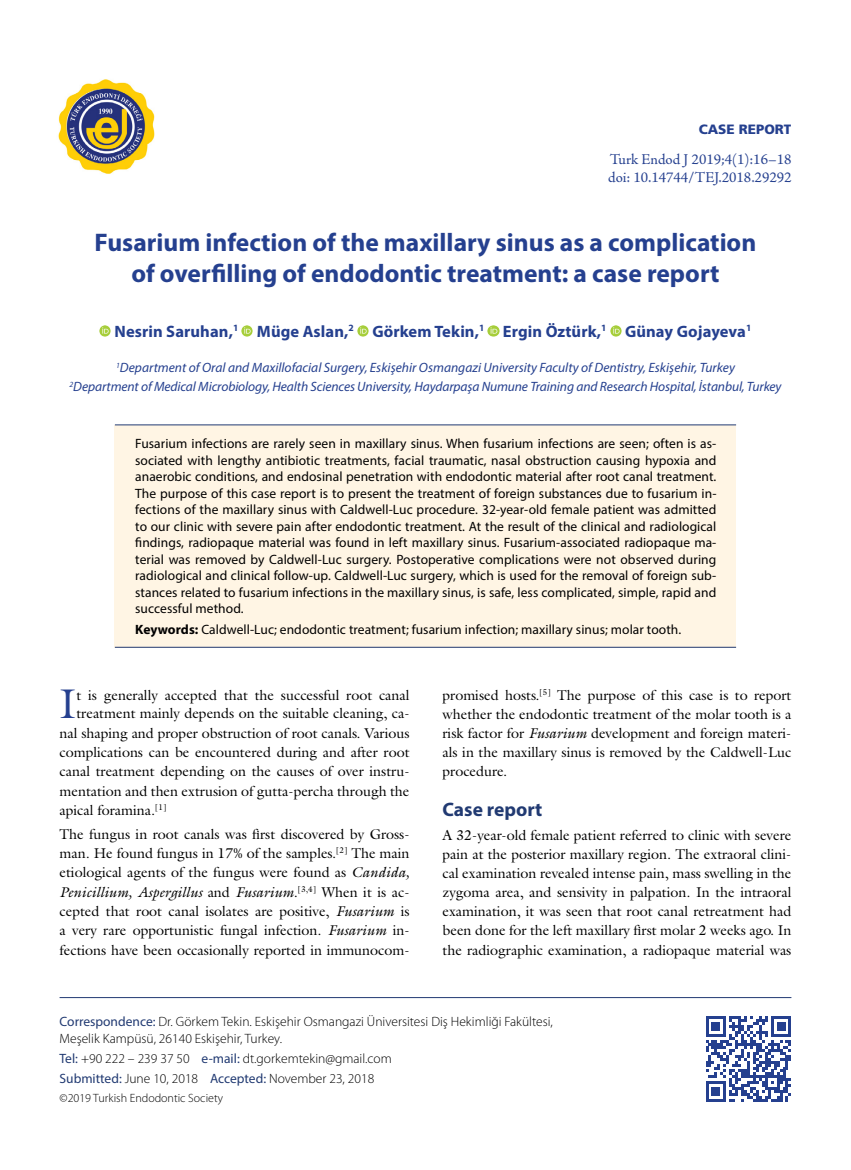
<style>
.page{position:relative;width:851px;height:1170px;background:#fff}
.page>*{position:absolute;margin:0;border:0;box-sizing:border-box;transform-origin:0 0}
.t1{font:41.85px "Galliard Normal Tr";color:#25408f}
.t2{font:700 25.5px/30.6px "Myriad Pro";color:#25408f;text-align:center}
.t3{font:700 19.5px "Myriad Pro";color:#213a72}
.t4{font:700 16.5px "Myriad Pro";letter-spacing:.005em;color:#25408f}
.t5{font:15px/18px "Adobe Jenson Pro";color:#25408f}
.t6{font:14.25px/19.2px "Galliard Normal Tr";color:#000;text-align:justify}
.t7{font:14.25px "Galliard Italic Tr";color:#000}
.t8{font:13.5px/16.5px "Myriad Pro";letter-spacing:.005em;color:#000;text-align:justify}
.t9{font:italic 13.5px/19.2px "Myriad Pro";letter-spacing:-.01em;color:#25408f;text-align:center}
.t10{font:300 13.5px/16.2px "Myriad Pro";color:#000}
.t11{font:13.5px "Frutiger Black Nr Tr";color:#25408f}
.t12{font:300 12px "Myriad Pro";color:#000}
.s1{font-weight:700}
.s2{font-family:"Galliard Italic Tr"}
.s3{font-family:"Galliard Normal Tr"}
.s4{font-weight:400;color:#213a72}
</style>
<div class="page">
<hr style="left:60px;top:997px;width:731px;height:1px;background:#213a72">
<svg style="left:99px;top:325px;width:12px;height:11px"></svg>
<svg style="left:242px;top:325px;width:11px;height:11px"></svg>
<svg style="left:357px;top:325px;width:11px;height:11px"></svg>
<svg style="left:488px;top:325px;width:11px;height:11px"></svg>
<svg style="left:610px;top:325px;width:11px;height:11px"></svg>
<div style="left:115px;top:425px;width:621px;height:222px;background:#fff5e4"></div>
<hr style="left:115px;top:424px;width:621px;height:1px;background:#213a72">
<hr style="left:115px;top:647px;width:621px;height:1px;background:#213a72">
<img style="left:58px;top:79px;width:97px;height:95px">
<svg style="left:706px;top:1016px;width:85px;height:85px"></svg>
<p class="t11" style="left:698px;top:121px;width:94px">CASE REPORT</p>
<p class="t5" style="left:608px;top:150px;width:185px">Turk Endod J 2019;4(1):16–18 doi: 10.14744/TEJ.2018.29292</p>
<h2 class="t2" style="left:95px;top:226px;width:663px">Fusarium infection of the maxillary sinus as a complication of overfilling of endodontic treatment: a case report</h2>
<p class="t4" style="left:114px;top:320px;width:638px">Nesrin Saruhan,<sup>1</sup> Müge Aslan,<sup>2</sup> Görkem Tekin,<sup>1</sup> Ergin Öztürk,<sup>1</sup> Günay Gojayeva<sup>1</sup></p>
<p class="t9" style="left:69px;top:358px;width:713px"><sup>1</sup>Department of Oral and Maxillofacial Surgery, Eskişehir Osmangazi University Faculty of Dentistry, Eskişehir, Turkey<br><sup>2</sup>Department of Medical Microbiology, Health Sciences University, Haydarpaşa Numune Training and Research Hospital, İstanbul, Turkey</p>
<p class="t8" style="left:135px;top:435px;width:582px">Fusarium infections are rarely seen in maxillary sinus. When fusarium infections are seen; often is as&shy;sociated with lengthy antibiotic treatments, facial traumatic, nasal obstruction causing hypoxia and anaerobic conditions, and endosinal penetration with endodontic material after root canal treatment.<br>The purpose of this case report is to present the treatment of foreign substances due to fusarium in&shy;fections of the maxillary sinus with Caldwell-Luc procedure. 32-year-old female patient was admitted to our clinic with severe pain after endodontic treatment. At the result of the clinical and radiological findings, radiopaque material was found in left maxillary sinus. Fusarium-associated radiopaque ma&shy;terial was removed by Caldwell-Luc surgery. Postoperative complications were not observed during radiological and clinical follow-up. Caldwell-Luc surgery, which is used for the removal of foreign sub&shy;stances related to fusarium infections in the maxillary sinus, is safe, less complicated, simple, rapid and successful method.</p>
<p class="t8" style="left:135px;top:621px;width:547px"><span class="s1">Keywords:</span> Caldwell-Luc; endodontic treatment; fusarium infection; maxillary sinus; molar tooth.</p>
<h1 class="t1" style="left:60px;top:677px;width:18px">I</h1>
<p class="t6" style="left:76px;top:685px;width:334px">t is generally accepted that the successful root canal</p>
<p class="t6" style="left:76px;top:703px;width:334px">treatment mainly depends on the suitable cleaning, ca-</p>
<p class="t6" style="left:60px;top:723px;width:351px">nal shaping and proper obstruction of root canals. Various</p>
<p class="t6" style="left:60px;top:742px;width:351px">complications can be encountered during and after root</p>
<p class="t6" style="left:60px;top:761px;width:351px">canal treatment depending on the causes of over instru-</p>
<p class="t6" style="left:60px;top:781px;width:351px">mentation and then extrusion of gutta-percha through the</p>
<p class="t6" style="left:60px;top:800px;width:108px">apical foramina.<sup>[1]</sup></p>
<p class="t6" style="left:60px;top:823px;width:351px">The fungus in root canals was first discovered by Gross&shy;man. He found fungus in 17% of the samples.<sup>[2]</sup> The main etiological agents of the fungus were found as <span class="s2">Candida,</span></p>
<p class="t7" style="left:60px;top:882px;width:351px">Penicillium, Aspergillus <span class="s3">and</span> Fusarium<span class="s3">.</span><sup>[3,4]</sup> <span class="s3">When it is ac-</span></p>
<p class="t6" style="left:60px;top:901px;width:351px">cepted that root canal isolates are positive, <span class="s2">Fusarium</span> is a very rare opportunistic fungal infection. <span class="s2">Fusarium</span> in&shy;fections have been occasionally reported in immunocom-</p>
<p class="t6" style="left:442px;top:685px;width:350px">promised hosts.<sup>[5]</sup> The purpose of this case is to report whether the endodontic treatment of the molar tooth is a risk factor for <span class="s2">Fusarium</span> development and foreign materi&shy;als in the maxillary sinus is removed by the Caldwell-Luc procedure.</p>
<h3 class="t3" style="left:442px;top:796px;width:101px">Case report</h3>
<p class="t6" style="left:442px;top:824px;width:350px">A 32-year-old female patient referred to clinic with severe pain at the posterior maxillary region. The extraoral clini&shy;cal examination revealed intense pain, mass swelling in the zygoma area, and sensivity in palpation. In the intraoral examination, it was seen that root canal retreatment had been done for the left maxillary first molar 2 weeks ago. In the radiographic examination, a radiopaque material was</p>
<p class="t10" style="left:60px;top:1013px;width:495px"><span class="s4">Correspondence:</span> Dr. Görkem Tekin. Eskişehir Osmangazi Üniversitesi Diş Hekimliği Fakültesi,<br>Meşelik Kampüsü, 26140 Eskişehir, Turkey.</p>
<p class="t10" style="left:60px;top:1048px;width:333px;line-height:20.4px"><span class="s4">Tel:</span> +90 222 – 239 37 50 <span class="s4">e-mail:</span> dt.gorkemtekin@gmail.com<br><span class="s4">Submitted:</span> June 10, 2018 <span class="s4">Accepted:</span> November 23, 2018</p>
<p class="t12" style="left:60px;top:1091px;width:165px">©2019 Turkish Endodontic Society</p>
</div>
